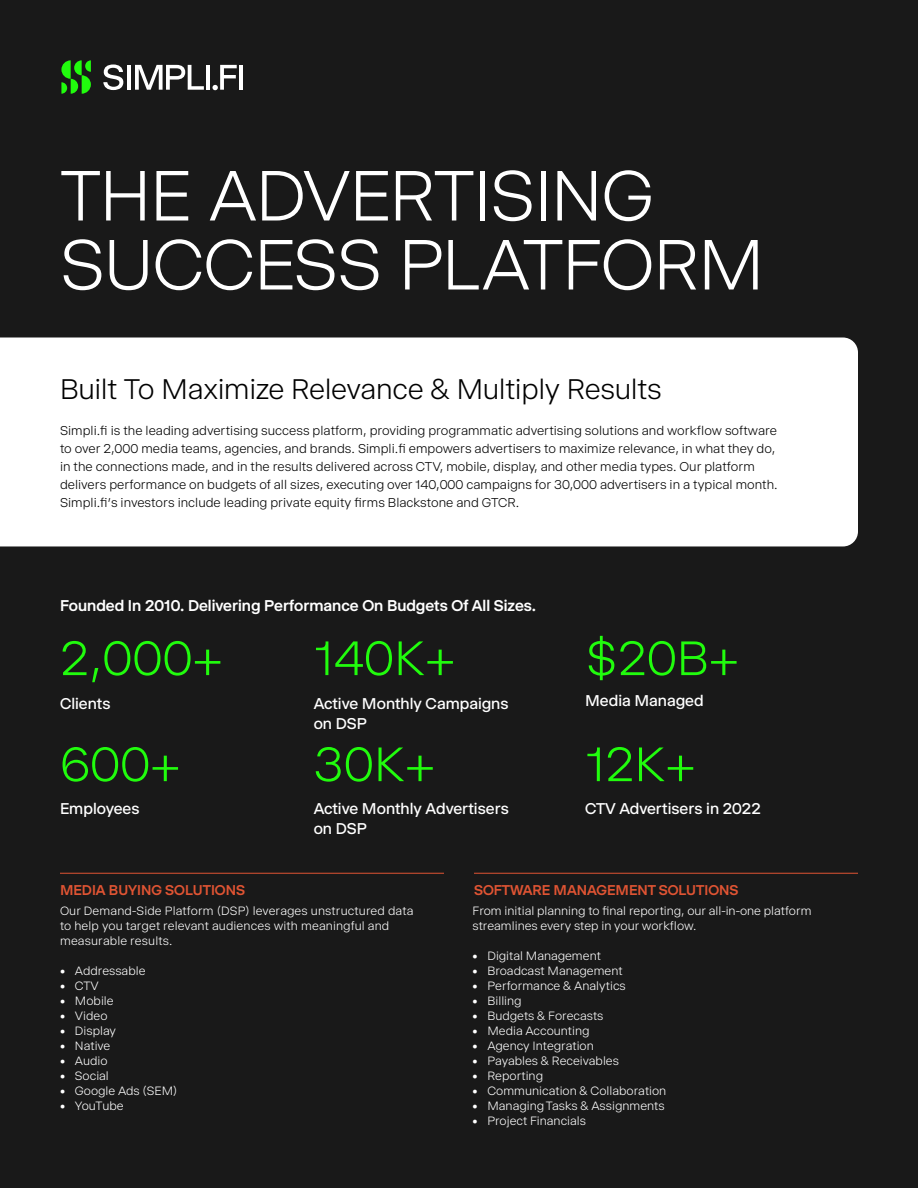
<style>
.page{position:relative;width:918px;height:1188px;background:#191919}
.page>*{position:absolute;margin:0;border:0;box-sizing:border-box;transform-origin:0 0}
.t1{font:300 75px/69px "Selecta";letter-spacing:-.025em;color:#fff}
.t2{font:300 51px "Selecta";color:#21fc0d}
.t3{font:300 30px "Selecta";letter-spacing:-.015em;color:#000}
.t4{font:16.5px/19.5px "Selecta";color:#fff}
.t5{font:500 16.5px "Selecta";color:#fff}
.t6{font:500 15px "Selecta";color:#e05433}
.t7{font:300 13.5px/18px "Selecta";color:#000}
.t8{font:300 12.75px/15px "Selecta";color:#fff}
</style>
<div class="page">
<div style="left:0;top:338px;width:858px;height:208px;background:#fff"></div>
<svg style="left:103px;top:64px;width:20px;height:26px"></svg>
<hr style="left:127px;top:65px;width:4px;height:25px;background:#fff">
<svg style="left:135px;top:65px;width:69px;height:25px"></svg>
<hr style="left:206px;top:65px;width:4px;height:25px;background:#fff">
<svg style="left:212px;top:65px;width:25px;height:25px"></svg>
<hr style="left:239px;top:65px;width:4px;height:25px;background:#fff">
<svg style="left:61px;top:60px;width:30px;height:34px"></svg>
<hr style="left:60px;top:873px;width:384px;height:1px;background:#e05433">
<hr style="left:474px;top:873px;width:384px;height:1px;background:#e05433">
<h1 class="t1" style="left:60px;top:153px;width:706px">THE ADVERTISING<br>SUCCESS PLATFORM</h1>
<h3 class="t3" style="left:60px;top:365px;width:603px">Built To Maximize Relevance &amp; Multiply Results</h3>
<p class="t7" style="left:60px;top:420px;width:719px">Simpli.fi is the leading advertising success platform, providing programmatic advertising solutions and workflow software to over 2,000 media teams, agencies, and brands. Simpli.fi empowers advertisers to maximize relevance, in what they do, in the connections made, and in the results delivered across CTV, mobile, display, and other media types. Our platform delivers performance on budgets of all sizes, executing over 140,000 campaigns for 30,000 advertisers in a typical month.<br>Simpli.fi’s investors include leading private equity firms Blackstone and GTCR.</p>
<p class="t5" style="left:60px;top:592px;width:478px">Founded In 2010. Delivering Performance On Budgets Of All Sizes.</p>
<h2 class="t2" style="left:60px;top:618px;width:164px">2,000+</h2>
<p class="t4" style="left:60px;top:692px;width:52px">Clients</p>
<h2 class="t2" style="left:60px;top:724px;width:122px">600+</h2>
<p class="t4" style="left:60px;top:797px;width:81px">Employees</p>
<h2 class="t2" style="left:314px;top:618px;width:143px">140K+</h2>
<p class="t4" style="left:314px;top:692px;width:196px">Active Monthly Campaigns on DSP</p>
<h2 class="t2" style="left:314px;top:724px;width:123px">30K+</h2>
<p class="t4" style="left:314px;top:797px;width:197px">Active Monthly Advertisers on DSP</p>
<h2 class="t2" style="left:585px;top:618px;width:155px">$20B+</h2>
<p class="t4" style="left:585px;top:689px;width:120px">Media Managed</p>
<h2 class="t2" style="left:585px;top:724px;width:112px">12K+</h2>
<p class="t4" style="left:585px;top:797px;width:177px">CTV Advertisers in 2022</p>
<p class="t6" style="left:60px;top:877px;width:187px">MEDIA BUYING SOLUTIONS</p>
<p class="t6" style="left:474px;top:877px;width:266px">SOFTWARE MANAGEMENT SOLUTIONS</p>
<p class="t8" style="left:60px;top:902px;width:355px">Our Demand-Side Platform (DSP) leverages unstructured data to help you target relevant audiences with meaningful and measurable results.</p>
<p class="t8" style="left:60px;top:962px;width:87px">• Addressable</p>
<p class="t8" style="left:60px;top:977px;width:40px">• CTV</p>
<p class="t8" style="left:60px;top:992px;width:55px">• Mobile</p>
<p class="t8" style="left:60px;top:1007px;width:49px">• Video</p>
<p class="t8" style="left:60px;top:1022px;width:58px">• Display</p>
<p class="t8" style="left:60px;top:1037px;width:52px">• Native</p>
<p class="t8" style="left:60px;top:1052px;width:49px">• Audio</p>
<p class="t8" style="left:60px;top:1067px;width:50px">• Social</p>
<p class="t8" style="left:60px;top:1082px;width:119px">• Google Ads (SEM)</p>
<p class="t8" style="left:60px;top:1097px;width:65px">• YouTube</p>
<p class="t8" style="left:472px;top:902px;width:341px">From initial planning to final reporting, our all-in-one platform streamlines every step in your workflow.</p>
<p class="t8" style="left:472px;top:947px;width:130px">• Digital Management</p>
<p class="t8" style="left:472px;top:962px;width:152px">• Broadcast Management</p>
<p class="t8" style="left:472px;top:977px;width:155px">• Performance &amp; Analytics</p>
<p class="t8" style="left:472px;top:992px;width:51px">• Billing</p>
<p class="t8" style="left:472px;top:1007px;width:133px">• Budgets &amp; Forecasts</p>
<p class="t8" style="left:472px;top:1022px;width:119px">• Media Accounting</p>
<p class="t8" style="left:472px;top:1037px;width:123px">• Agency Integration</p>
<p class="t8" style="left:472px;top:1052px;width:148px">• Payables &amp; Receivables</p>
<p class="t8" style="left:472px;top:1067px;width:72px">• Reporting</p>
<p class="t8" style="left:472px;top:1082px;width:195px">• Communication &amp; Collaboration</p>
<p class="t8" style="left:472px;top:1097px;width:194px">• Managing Tasks &amp; Assignments</p>
<p class="t8" style="left:472px;top:1112px;width:115px">• Project Financials</p>
</div>
